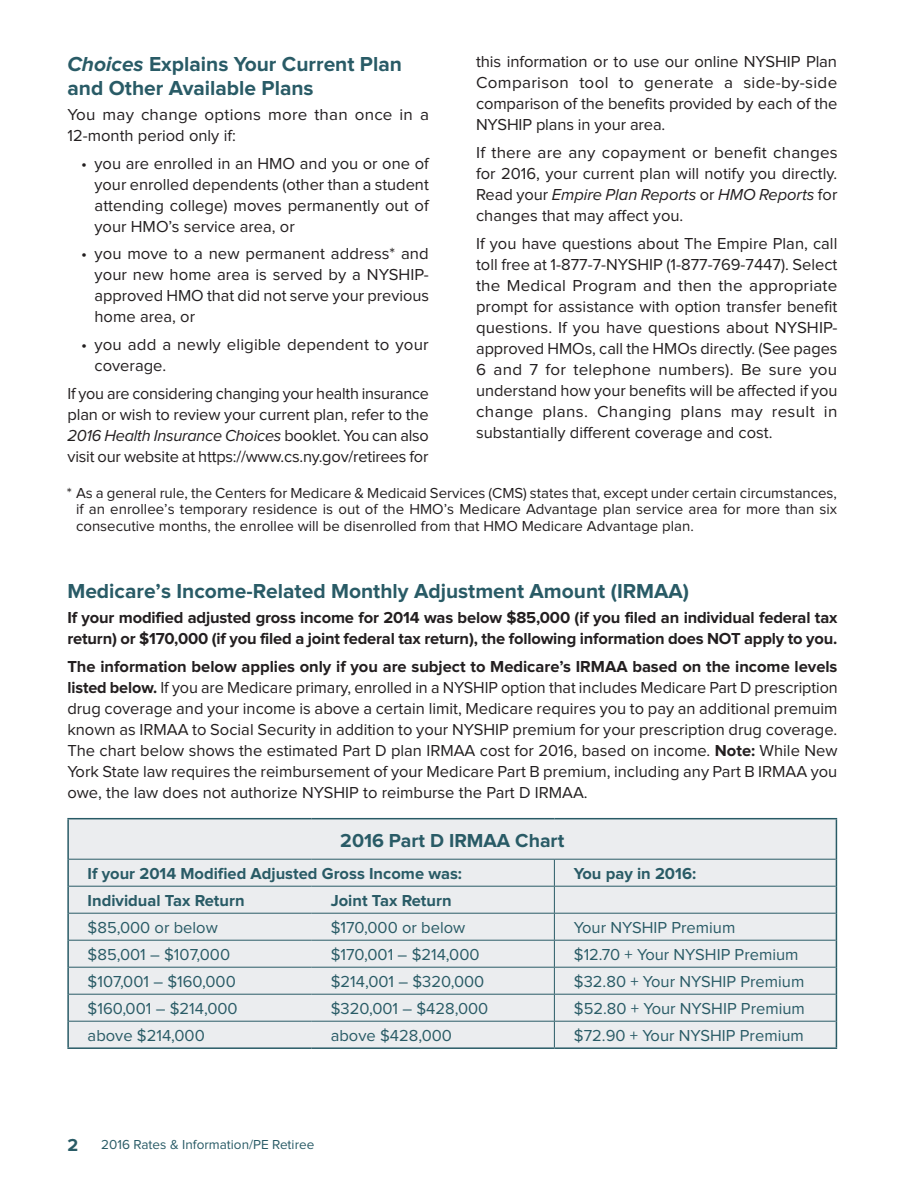
<style>
.page{position:relative;width:905px;height:1188px;background:#fff}
.page>*{position:absolute;margin:0;border:0;box-sizing:border-box;transform-origin:0 0}
._2016_OT_Secondary_S{font:700 21px/24px "Proxima Nova";color:#295b66}
._2016_Rates_IRMAA_Ch{font:700 19.5px "Proxima Nova";color:#295b66}
._2016_OT_Left_Page_f{font:700 18px "Proxima Nova";color:#295b66}
._2016_OT_body_Proxim{font:16.5px/21px "Proxima Nova";color:#231f20;text-align:justify}
._2016_OT_body_bullet{font:16.5px/21px "Proxima Nova";color:#231f20;text-align:justify}
._2016_Rates_IRMAA_Ch-2{font:16.5px "Proxima Nova";color:#295b66}
._2016_OT_body_Proxim-2{font:700 16.5px/21px "Proxima Nova";letter-spacing:-.01em;color:#231f20}
._2016_Rates_IRMAA_Ch-3{font:700 16.5px "Proxima Nova";color:#295b66}
._2016_Rates_Body_Foo{font:15px/16.5px "Proxima Nova";color:#231f20;text-align:justify}
.t1{font:13.5px "Proxima Nova";color:#295b66}
.s1{font-style:italic}
.s2{font-weight:700}
</style>
<div class="page">
<div style="left:69px;top:819px;width:766px;height:40px;background:#ebedef"></div>
<div style="left:69px;top:860px;width:766px;height:187px;background:#ebedef"></div>
<hr style="left:67px;top:818px;width:244px;height:1px;background:#295b66">
<hr style="left:67px;top:819px;width:2px;height:40px;background:#295b66">
<hr style="left:311px;top:818px;width:243px;height:1px;background:#295b66">
<hr style="left:554px;top:818px;width:283px;height:1px;background:#295b66">
<hr style="left:835px;top:819px;width:2px;height:40px;background:#295b66">
<hr style="left:67px;top:859px;width:2px;height:27px;background:#295b66">
<hr style="left:835px;top:859px;width:2px;height:27px;background:#295b66">
<hr style="left:67px;top:886px;width:2px;height:27px;background:#295b66">
<hr style="left:835px;top:886px;width:2px;height:27px;background:#295b66">
<hr style="left:67px;top:913px;width:2px;height:27px;background:#295b66">
<hr style="left:835px;top:913px;width:2px;height:27px;background:#295b66">
<hr style="left:67px;top:940px;width:2px;height:27px;background:#295b66">
<hr style="left:835px;top:940px;width:2px;height:27px;background:#295b66">
<hr style="left:67px;top:967px;width:2px;height:27px;background:#295b66">
<hr style="left:835px;top:967px;width:2px;height:27px;background:#295b66">
<hr style="left:67px;top:994px;width:2px;height:27px;background:#295b66">
<hr style="left:835px;top:994px;width:2px;height:27px;background:#295b66">
<hr style="left:67px;top:1021px;width:2px;height:26px;background:#295b66">
<hr style="left:835px;top:1021px;width:2px;height:26px;background:#295b66">
<hr style="left:67px;top:1047px;width:244px;height:2px;background:#295b66">
<hr style="left:311px;top:1047px;width:243px;height:2px;background:#295b66">
<hr style="left:554px;top:1047px;width:283px;height:2px;background:#295b66">
<hr style="left:69px;top:859px;width:242px;height:1px;background:#295b66">
<hr style="left:311px;top:859px;width:243px;height:1px;background:#295b66">
<hr style="left:554px;top:859px;width:281px;height:1px;background:#295b66">
<hr style="left:69px;top:886px;width:242px;height:1px;background:#295b66">
<hr style="left:311px;top:886px;width:243px;height:1px;background:#295b66">
<hr style="left:554px;top:886px;width:281px;height:1px;background:#295b66">
<hr style="left:69px;top:913px;width:242px;height:1px;background:#295b66">
<hr style="left:311px;top:913px;width:243px;height:1px;background:#295b66">
<hr style="left:554px;top:913px;width:281px;height:1px;background:#295b66">
<hr style="left:69px;top:940px;width:242px;height:1px;background:#295b66">
<hr style="left:311px;top:940px;width:243px;height:1px;background:#295b66">
<hr style="left:554px;top:940px;width:281px;height:1px;background:#295b66">
<hr style="left:69px;top:967px;width:242px;height:1px;background:#295b66">
<hr style="left:311px;top:967px;width:243px;height:1px;background:#295b66">
<hr style="left:554px;top:967px;width:281px;height:1px;background:#295b66">
<hr style="left:69px;top:994px;width:242px;height:1px;background:#295b66">
<hr style="left:311px;top:994px;width:243px;height:1px;background:#295b66">
<hr style="left:554px;top:994px;width:281px;height:1px;background:#295b66">
<hr style="left:69px;top:1021px;width:242px;height:1px;background:#295b66">
<hr style="left:311px;top:1021px;width:243px;height:1px;background:#295b66">
<hr style="left:554px;top:1021px;width:281px;height:1px;background:#295b66">
<svg style="left:554px;top:860px;width:1px;height:187px"></svg>
<p class="_2016_OT_Secondary_S" style="left:68px;top:52px;width:336px"><span class="s1">Choices</span> Explains Your Current Plan and Other Available Plans</p>
<p class="_2016_OT_body_Proxim" style="left:68px;top:105px;width:363px">You may change options more than once in a<br>12-month period only if:</p>
<p class="_2016_OT_body_bullet" style="left:94px;top:153px;width:336px;text-indent:-14px">• you are enrolled in an HMO and you or one of your enrolled dependents (other than a student attending college) moves permanently out of your HMO’s service area, or</p>
<p class="_2016_OT_body_bullet" style="left:94px;top:244px;width:336px;text-indent:-14px">• you move to a new permanent address* and your new home area is served by a NYSHIP&shy;approved HMO that did not serve your previous home area, or</p>
<p class="_2016_OT_body_bullet" style="left:94px;top:335px;width:335px;text-indent:-14px">• you add a newly eligible dependent to your coverage.</p>
<p class="_2016_OT_body_Proxim" style="left:68px;top:384px;width:363px">If you are considering changing your health insurance plan or wish to review your current plan, refer to the <span class="s1">2016 Health Insurance Choices</span> booklet. You can also visit our website at https://www.cs.ny.gov/retirees for</p>
<p class="_2016_OT_body_Proxim" style="left:476px;top:52px;width:363px">this information or to use our online NYSHIP Plan Comparison tool to generate a side-by-side comparison of the benefits provided by each of the NYSHIP plans in your area.</p>
<p class="_2016_OT_body_Proxim" style="left:476px;top:142px;width:363px">If there are any copayment or benefit changes for 2016, your current plan will notify you directly.<br>Read your <span class="s1">Empire Plan Reports</span> or <span class="s1">HMO Reports</span> for changes that may affect you.</p>
<p class="_2016_OT_body_Proxim" style="left:476px;top:233px;width:363px">If you have questions about The Empire Plan, call toll free at 1-877-7-NYSHIP (1-877-769-7447). Select the Medical Program and then the appropriate prompt for assistance with option transfer benefit questions. If you have questions about NYSHIP&shy;approved HMOs, call the HMOs directly. (See pages 6 and 7 for telephone numbers). Be sure you understand how your benefits will be affected if you change plans. Changing plans may result in substantially different coverage and cost.</p>
<p class="_2016_Rates_Body_Foo" style="left:76px;top:485px;width:762px;text-indent:-9px">* As a general rule, the Centers for Medicare &amp; Medicaid Services (CMS) states that, except under certain circumstances, if an enrollee’s temporary residence is out of the HMO’s Medicare Advantage plan service area for more than six consecutive months, the enrollee will be disenrolled from that HMO Medicare Advantage plan.</p>
<p class="_2016_OT_Secondary_S" style="left:67px;top:580px;width:623px">Medicare’s Income-Related Monthly Adjustment Amount (IRMAA)</p>
<p class="_2016_OT_body_Proxim-2" style="left:67px;top:608px;width:771px">If your modified adjusted gross income for 2014 was below $85,000 (if you filed an individual federal tax return) or $170,000 (if you filed a joint federal tax return), the following information does NOT apply to you.</p>
<p class="_2016_OT_body_Proxim" style="left:67px;top:656px;width:772px"><span class="s2">The information below applies only if you are subject to Medicare’s IRMAA based on the income levels listed below.</span> If you are Medicare primary, enrolled in a NYSHIP option that includes Medicare Part D prescription drug coverage and your income is above a certain limit, Medicare requires you to pay an additional premuim known as IRMAA to Social Security in addition to your NYSHIP premium for your prescription drug coverage.<br>The chart below shows the estimated Part D plan IRMAA cost for 2016, based on income. <span class="s2">Note:</span> While New York State law requires the reimbursement of your Medicare Part B premium, including any Part B IRMAA you owe, the law does not authorize NYSHIP to reimburse the Part D IRMAA.</p>
<p class="_2016_Rates_IRMAA_Ch" style="left:340px;top:831px;width:225px">2016 Part D IRMAA Chart</p>
<p class="_2016_Rates_IRMAA_Ch-3" style="left:88px;top:866px;width:376px">If your 2014 Modified Adjusted Gross Income was:</p>
<p class="_2016_Rates_IRMAA_Ch-3" style="left:574px;top:866px;width:124px">You pay in 2016:</p>
<p class="_2016_Rates_IRMAA_Ch-3" style="left:88px;top:893px;width:158px">Individual Tax Return</p>
<p class="_2016_Rates_IRMAA_Ch-3" style="left:331px;top:893px;width:122px">Joint Tax Return</p>
<p class="_2016_Rates_IRMAA_Ch-2" style="left:88px;top:920px;width:132px">$85,000 or below</p>
<p class="_2016_Rates_IRMAA_Ch-2" style="left:331px;top:920px;width:136px">$170,000 or below</p>
<p class="_2016_Rates_IRMAA_Ch-2" style="left:574px;top:920px;width:163px">Your NYSHIP Premium</p>
<p class="_2016_Rates_IRMAA_Ch-2" style="left:88px;top:947px;width:144px">$85,001 – $107,000</p>
<p class="_2016_Rates_IRMAA_Ch-2" style="left:331px;top:947px;width:150px">$170,001 – $214,000</p>
<p class="_2016_Rates_IRMAA_Ch-2" style="left:574px;top:947px;width:226px">$12.70 + Your NYSHIP Premium</p>
<p class="_2016_Rates_IRMAA_Ch-2" style="left:88px;top:974px;width:150px">$107,001 – $160,000</p>
<p class="_2016_Rates_IRMAA_Ch-2" style="left:331px;top:974px;width:155px">$214,001 – $320,000</p>
<p class="_2016_Rates_IRMAA_Ch-2" style="left:574px;top:974px;width:232px">$32.80 + Your NYSHIP Premium</p>
<p class="_2016_Rates_IRMAA_Ch-2" style="left:88px;top:1001px;width:151px">$160,001 – $214,000</p>
<p class="_2016_Rates_IRMAA_Ch-2" style="left:331px;top:1001px;width:159px">$320,001 – $428,000</p>
<p class="_2016_Rates_IRMAA_Ch-2" style="left:574px;top:1001px;width:232px">$52.80 + Your NYSHIP Premium</p>
<p class="_2016_Rates_IRMAA_Ch-2" style="left:88px;top:1028px;width:119px">above $214,000</p>
<p class="_2016_Rates_IRMAA_Ch-2" style="left:331px;top:1028px;width:123px">above $428,000</p>
<p class="_2016_Rates_IRMAA_Ch-2" style="left:574px;top:1028px;width:231px">$72.90 + Your NYSHIP Premium</p>
<p class="_2016_OT_Left_Page_f" style="left:68px;top:1137px;width:12px">2</p>
<p class="t1" style="left:101px;top:1138px;width:214px">2016 Rates &amp; Information/PE Retiree</p>
</div>
